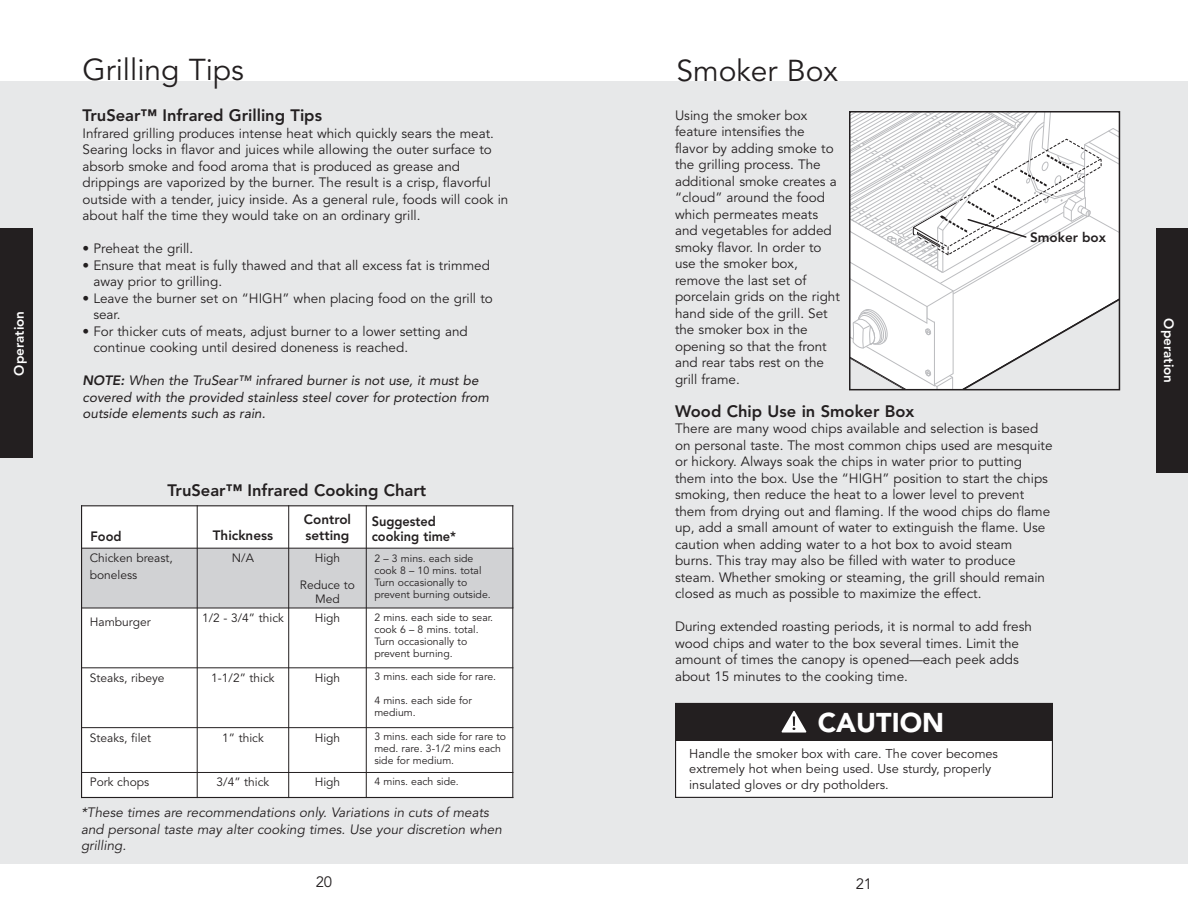
<style>
.page{position:relative;width:1188px;height:918px;background:#fff}
.page>*{position:absolute;margin:0;border:0;box-sizing:border-box;transform-origin:0 0}
.t1{font:30px "Avenir";color:#231f20}
.t2{font:900 27px "Avenir";color:#fff}
.t3{font:800 16.5px "Avenir";color:#231f20}
.t4{font:15px "Avenir";color:#231f20}
.t5{font:13.5px/16.5px "Avenir";color:#231f20}
.t6{font:italic 13.5px/16.5px "Avenir";color:#231f20}
.t7{font:italic 13.5px/16.5px "Avenir";color:#231f20}
.t8{font:800 13.5px/16.2px "Avenir";color:#231f20}
.t9{font:800 13.5px/15px "Avenir";color:#231f20;scale:.95 1}
.t10{font:800 13.5px "Avenir";color:#fff}
.t11{font:12.75px/15.8px "Avenir";color:#231f20}
.t12{font:12px/16.5px "Avenir";color:#231f20}
.t13{font:10.5px/12px "Avenir";color:#231f20}
.s1{font-weight:800}
</style>
<div class="page">
<div style="left:594px;top:81px;width:594px;height:783px;background:#e7e8e9"></div>
<div style="left:1156px;top:228px;width:32px;height:245px;background:#231f20"></div>
<div style="left:0;top:81px;width:594px;height:783px;background:#e7e8e9"></div>
<div style="left:0;top:228px;width:33px;height:230px;background:#231f20"></div>
<div style="left:81px;top:505px;width:116px;height:43px;background:#fff"></div>
<div style="left:197px;top:505px;width:92px;height:43px;background:#fff"></div>
<div style="left:289px;top:505px;width:77px;height:43px;background:#fff"></div>
<div style="left:366px;top:505px;width:147px;height:43px;background:#fff"></div>
<div style="left:81px;top:548px;width:116px;height:60px;background:#d1d2d4"></div>
<div style="left:197px;top:548px;width:92px;height:60px;background:#d1d2d4"></div>
<div style="left:289px;top:548px;width:77px;height:60px;background:#d1d2d4"></div>
<div style="left:366px;top:548px;width:147px;height:60px;background:#d1d2d4"></div>
<div style="left:81px;top:608px;width:116px;height:60px;background:#fff"></div>
<div style="left:197px;top:608px;width:92px;height:60px;background:#fff"></div>
<div style="left:289px;top:608px;width:77px;height:60px;background:#fff"></div>
<div style="left:366px;top:608px;width:147px;height:60px;background:#fff"></div>
<div style="left:81px;top:668px;width:116px;height:60px;background:#fff"></div>
<div style="left:197px;top:668px;width:92px;height:60px;background:#fff"></div>
<div style="left:289px;top:668px;width:77px;height:60px;background:#fff"></div>
<div style="left:366px;top:668px;width:147px;height:60px;background:#fff"></div>
<div style="left:81px;top:728px;width:116px;height:44px;background:#fff"></div>
<div style="left:197px;top:728px;width:92px;height:44px;background:#fff"></div>
<div style="left:289px;top:728px;width:77px;height:44px;background:#fff"></div>
<div style="left:366px;top:728px;width:147px;height:44px;background:#fff"></div>
<div style="left:81px;top:772px;width:116px;height:26px;background:#fff"></div>
<div style="left:197px;top:772px;width:92px;height:26px;background:#fff"></div>
<div style="left:289px;top:772px;width:77px;height:26px;background:#fff"></div>
<div style="left:366px;top:772px;width:147px;height:26px;background:#fff"></div>
<hr style="left:81px;top:505px;width:1px;height:293px;background:#231f20">
<hr style="left:197px;top:505px;width:1px;height:293px;background:#231f20">
<hr style="left:288px;top:505px;width:1px;height:293px;background:#231f20">
<hr style="left:366px;top:505px;width:1px;height:293px;background:#231f20">
<hr style="left:512px;top:505px;width:1px;height:293px;background:#231f20">
<hr style="left:81px;top:505px;width:432px;height:1px;background:#231f20">
<hr style="left:81px;top:548px;width:432px;height:1px;background:#231f20">
<hr style="left:81px;top:608px;width:432px;height:1px;background:#231f20">
<hr style="left:81px;top:667px;width:432px;height:1px;background:#231f20">
<hr style="left:81px;top:727px;width:432px;height:1px;background:#231f20">
<hr style="left:81px;top:772px;width:432px;height:1px;background:#231f20">
<hr style="left:81px;top:797px;width:432px;height:1px;background:#231f20">
<svg style="left:852px;top:114px;width:265px;height:273px"></svg>
<div style="left:849px;top:111px;width:271px;height:279px;border:2px solid #231f20"></div>
<div style="left:676px;top:703px;width:376px;height:94px;background:#fff"></div>
<div style="left:676px;top:703px;width:376px;height:38px;background:#231f20"></div>
<svg style="left:781px;top:711px;width:26px;height:22px"></svg>
<div style="left:675px;top:703px;width:378px;height:95px;border:1px solid #231f20"></div>
<p class="t10" style="left:13px;top:376px;width:66px;rotate:-90deg">Operation</p>
<h1 class="t1" style="left:82px;top:58px;width:163px">Grilling Tips</h1>
<p class="t3" style="left:82px;top:109px;width:241px">TruSear™ Infrared Grilling Tips</p>
<p class="t5" style="left:82px;top:126px;width:427px">Infrared grilling produces intense heat which quickly sears the meat.<br>Searing locks in flavor and juices while allowing the outer surface to absorb smoke and food aroma that is produced as grease and drippings are vaporized by the burner. The result is a crisp, flavorful outside with a tender, juicy inside. As a general rule, foods will cook in about half the time they would take on an ordinary grill.</p>
<p class="t5" style="left:83px;top:241px;width:112px">• Preheat the grill.</p>
<p class="t5" style="left:93px;top:258px;width:398px;text-indent:-11px">• Ensure that meat is fully thawed and that all excess fat is trimmed away prior to grilling.</p>
<p class="t5" style="left:93px;top:291px;width:401px;text-indent:-11px">• Leave the burner set on “HIGH” when placing food on the grill to sear.</p>
<p class="t5" style="left:93px;top:324px;width:376px;text-indent:-11px">• For thicker cuts of meats, adjust burner to a lower setting and continue cooking until desired doneness is reached.</p>
<p class="t6" style="left:82px;top:373px;width:408px"><span class="s1">NOTE:</span> When the TruSear™ infrared burner is not use, it must be covered with the provided stainless steel cover for protection from outside elements such as rain.</p>
<p class="t3" style="left:168px;top:483px;width:260px">TruSear™ Infrared Cooking Chart</p>
<p class="t9" style="left:91px;top:530px;width:34px">Food</p>
<p class="t8" style="left:213px;top:529px;width:62px">Thickness</p>
<p class="t8" style="left:304px;top:512px;width:49px">Control setting</p>
<p class="t9" style="left:372px;top:515px;width:90px">Suggested cooking time*</p>
<p class="t12" style="left:90px;top:551px;width:85px">Chicken breast, boneless</p>
<p class="t12" style="left:232px;top:551px;width:24px">N/A</p>
<p class="t12" style="left:315px;top:551px;width:27px">High</p>
<p class="t12" style="left:300px;top:579px;width:57px;line-height:13.5px;text-align:center">Reduce to<br>Med</p>
<p class="t13" style="left:374px;top:553px;width:118px">2 – 3 mins. each side cook 8 – 10 mins. total<br>Turn occasionally to prevent burning outside.</p>
<p class="t12" style="left:90px;top:615px;width:62px">Hamburger</p>
<p class="t12" style="left:202px;top:611px;width:83px">1/2 - 3/4” thick</p>
<p class="t12" style="left:315px;top:611px;width:27px">High</p>
<p class="t13" style="left:374px;top:613px;width:120px">2 mins. each side to sear. cook 6 – 8 mins. total.<br>Turn occasionally to prevent burning.</p>
<p class="t12" style="left:90px;top:670px;width:76px">Steaks, ribeye</p>
<p class="t12" style="left:211px;top:670px;width:65px">1-1/2” thick</p>
<p class="t12" style="left:315px;top:670px;width:27px">High</p>
<p class="t13" style="left:374px;top:671px;width:123px">3 mins. each side for rare.</p>
<p class="t13" style="left:374px;top:695px;width:99px">4 mins. each side for medium.</p>
<p class="t12" style="left:90px;top:730px;width:63px">Steaks, filet</p>
<p class="t12" style="left:222px;top:730px;width:43px">1” thick</p>
<p class="t12" style="left:315px;top:730px;width:27px">High</p>
<p class="t13" style="left:374px;top:731px;width:133px">3 mins. each side for rare to med. rare. 3-1/2 mins each side for medium.</p>
<p class="t12" style="left:90px;top:775px;width:61px">Pork chops</p>
<p class="t12" style="left:217px;top:775px;width:54px">3/4” thick</p>
<p class="t12" style="left:315px;top:775px;width:27px">High</p>
<p class="t13" style="left:374px;top:776px;width:86px">4 mins. each side.</p>
<p class="t7" style="left:81px;top:805px;width:422px">*These times are recommendations only. Variations in cuts of meats and personal taste may alter cooking times. Use your discretion when grilling.</p>
<h1 class="t1" style="left:676px;top:58px;width:163px">Smoker Box</h1>
<p class="t5" style="left:675px;top:108px;width:166px">Using the smoker box feature intensifies the flavor by adding smoke to the grilling process. The additional smoke creates a “cloud” around the food which permeates meats and vegetables for added smoky flavor. In order to use the smoker box, remove the last set of porcelain grids on the right hand side of the grill. Set the smoker box in the opening so that the front and rear tabs rest on the grill frame.</p>
<p class="t3" style="left:675px;top:404px;width:241px">Wood Chip Use in Smoker Box</p>
<p class="t5" style="left:675px;top:421px;width:379px">There are many wood chips available and selection is based on personal taste. The most common chips used are mesquite or hickory. Always soak the chips in water prior to putting them into the box. Use the “HIGH” position to start the chips smoking, then reduce the heat to a lower level to prevent them from drying out and flaming. If the wood chips do flame up, add a small amount of water to extinguish the flame. Use caution when adding water to a hot box to avoid steam burns. This tray may also be filled with water to produce steam. Whether smoking or steaming, the grill should remain closed as much as possible to maximize the effect.</p>
<p class="t5" style="left:675px;top:619px;width:358px">During extended roasting periods, it is normal to add fresh wood chips and water to the box several times. Limit the amount of times the canopy is opened—each peek adds about 15 minutes to the cooking time.</p>
<p class="t8" style="left:1030px;top:230px;width:77px">Smoker box</p>
<h2 class="t2" style="left:818px;top:712px;width:128px">CAUTION</h2>
<p class="t11" style="left:689px;top:746px;width:310px">Handle the smoker box with care. The cover becomes extremely hot when being used. Use sturdy, properly insulated gloves or dry potholders.</p>
<p class="t4" style="left:316px;top:876px;width:18px">20</p>
<p class="t4" style="left:856px;top:877px;width:18px">21</p>
<p class="t10" style="left:1175px;top:318px;width:66px;rotate:90deg">Operation</p>
</div>
